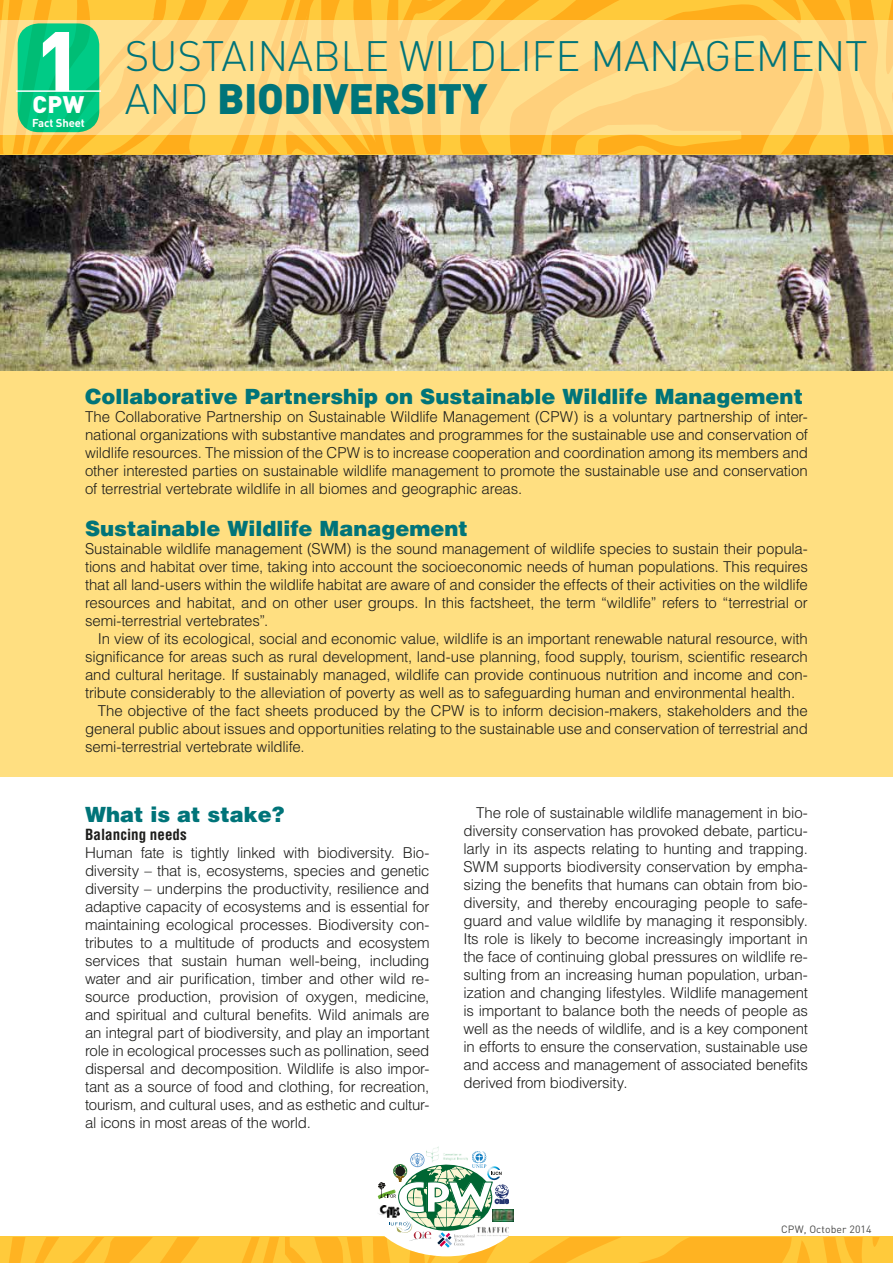
<style>
.page{position:relative;width:893px;height:1263px;background:#fff}
.page>*{position:absolute;margin:0;border:0;box-sizing:border-box;transform-origin:0 0}
.t1{font:900 82.95px "DIN Pro";color:#fff}
.t2{font:300 42px "DIN Pro";letter-spacing:-.01em;color:#007479}
.t3{font:900 42px "DIN Pro";letter-spacing:-.01em;color:#007479}
.t4{font:700 38.55px "Penumbra Sans Std";color:#fff;scale:1.14 1}
.t5{font:900 21px "Helvetica LT Std";color:#007479}
.t6{font:300 15px/18px "Helvetica LT Std";letter-spacing:-.01em;color:#1d1d1b;text-align:justify}
.t7{font:700 condensed 15px "Helvetica LT Std";letter-spacing:.005em;color:#1d1d1b}
.t8{font:700 11.25px "DIN Pro";letter-spacing:-.01em;color:#fff}
.t9{font:10.5px "DIN Pro";letter-spacing:.01em;color:#1d1d1b}
.s1{font-size:23.7px;color:#fff}
.s2{font-weight:300}
</style>
<div class="page">
<img style="left:0;top:154px;width:893px;height:217px">
<div style="left:0;top:371px;width:893px;height:405px;background:#ffdf81"></div>
<svg style="left:654px;top:0;width:113px;height:153px;background:#ffb928"></svg>
<svg style="left:767px;top:0;width:126px;height:153px;background:#ffbb2b"></svg>
<svg style="left:0;top:0;width:654px;height:153px;background:#ffbb2b"></svg>
<div style="left:0;top:20px;width:893px;height:115px;background:#ffd886"></div>
<svg style="left:0;top:1151px;width:893px;height:112px"></svg>
<div style="left:18px;top:23px;width:81px;height:109px;background:linear-gradient(to right,#00c47e,#00c781);border-radius:21px"></div>
<hr style="left:16px;top:90px;width:85px;height:2px;background:#fff">
<h1 class="t1" style="left:35px;top:5px;width:48px">1</h1>
<h2 class="t2" style="left:125px;top:27px;width:744px">SUSTAINABLE WILDLIFE MANAGEMENT</h2>
<h2 class="t3" style="left:33px;top:71px;width:456px"><span class="s1">CPW</span> <span class="s2">AND</span> BIODIVERSITY</h2>
<p class="t8" style="left:32px;top:115px;width:54px">Fact Sheet</p>
<h3 class="t5" style="left:85px;top:382px;width:719px">Collaborative Partnership on Sustainable Wildlife Management</h3>
<p class="t6" style="left:85px;top:407px;width:724px">The Collaborative Partnership on Sustainable Wildlife Management (CPW) is a voluntary partnership of inter&shy;national organizations with substantive mandates and programmes for the sustainable use and conservation of wildlife resources. The mission of the CPW is to increase cooperation and coordination among its members and other interested parties on sustainable wildlife management to promote the sustainable use and conservation of terrestrial vertebrate wildlife in all biomes and geographic areas.</p>
<h3 class="t5" style="left:85px;top:515px;width:384px">Sustainable Wildlife Management</h3>
<p class="t6" style="left:85px;top:540px;width:724px">Sustainable wildlife management (SWM) is the sound management of wildlife species to sustain their popula&shy;tions and habitat over time, taking into account the socioeconomic needs of human populations. This requires that all land-users within the wildlife habitat are aware of and consider the effects of their activities on the wildlife resources and habitat, and on other user groups. In this factsheet, the term “wildlife” refers to “terrestrial or semi-terrestrial vertebrates”.</p>
<p class="t6" style="left:98px;top:630px;width:712px">In view of its ecological, social and economic value, wildlife is an important renewable natural resource, with</p>
<p class="t6" style="left:85px;top:648px;width:724px">significance for areas such as rural development, land-use planning, food supply, tourism, scientific research</p>
<p class="t6" style="left:85px;top:666px;width:724px">and cultural heritage. If sustainably managed, wildlife can provide continuous nutrition and income and con-</p>
<p class="t6" style="left:85px;top:684px;width:712px">tribute considerably to the alleviation of poverty as well as to safeguarding human and environmental health.</p>
<p class="t6" style="left:98px;top:702px;width:712px">The objective of the fact sheets produced by the CPW is to inform decision-makers, stakeholders and the</p>
<p class="t6" style="left:85px;top:720px;width:724px">general public about issues and opportunities relating to the sustainable use and conservation of terrestrial and</p>
<p class="t6" style="left:85px;top:738px;width:221px">semi-terrestrial vertebrate wildlife.</p>
<h3 class="t5" style="left:85px;top:801px;width:201px">What is at stake?</h3>
<p class="t7" style="left:85px;top:825px;width:103px">Balancing needs</p>
<p class="t6" style="left:85px;top:843px;width:346px">Human fate is tightly linked with biodiversity. Bio&shy;diversity – that is, ecosystems, species and genetic diversity – underpins the productivity, resilience and adaptive capacity of ecosystems and is essential for maintaining ecological processes. Biodiversity con&shy;tributes to a multitude of products and ecosystem services that sustain human well-being, including water and air purification, timber and other wild re&shy;source production, provision of oxygen, medicine, and spiritual and cultural benefits. Wild animals are an integral part of biodiversity, and play an important role in ecological processes such as pollination, seed dispersal and decomposition. Wildlife is also impor&shy;tant as a source of food and clothing, for recreation, tourism, and cultural uses, and as esthetic and cultur&shy;al icons in most areas of the world.</p>
<p class="t6" style="left:463px;top:803px;width:346px;text-indent:13px">The role of sustainable wildlife management in bio&shy;diversity conservation has provoked debate, particu&shy;larly in its aspects relating to hunting and trapping.<br>SWM supports biodiversity conservation by empha&shy;sizing the benefits that humans can obtain from bio&shy;diversity, and thereby encouraging people to safe&shy;guard and value wildlife by managing it responsibly.<br>Its role is likely to become increasingly important in the face of continuing global pressures on wildlife re&shy;sulting from an increasing human population, urban&shy;ization and changing lifestyles. Wildlife management is important to balance both the needs of people as well as the needs of wildlife, and is a key component in efforts to ensure the conservation, sustainable use and access and management of associated benefits derived from biodiversity.</p>
<h3 class="t4" style="left:397px;top:1173px;width:85px">CPW</h3>
<p class="t9" style="left:781px;top:1222px;width:92px">CPW, October 2014</p>
</div>
